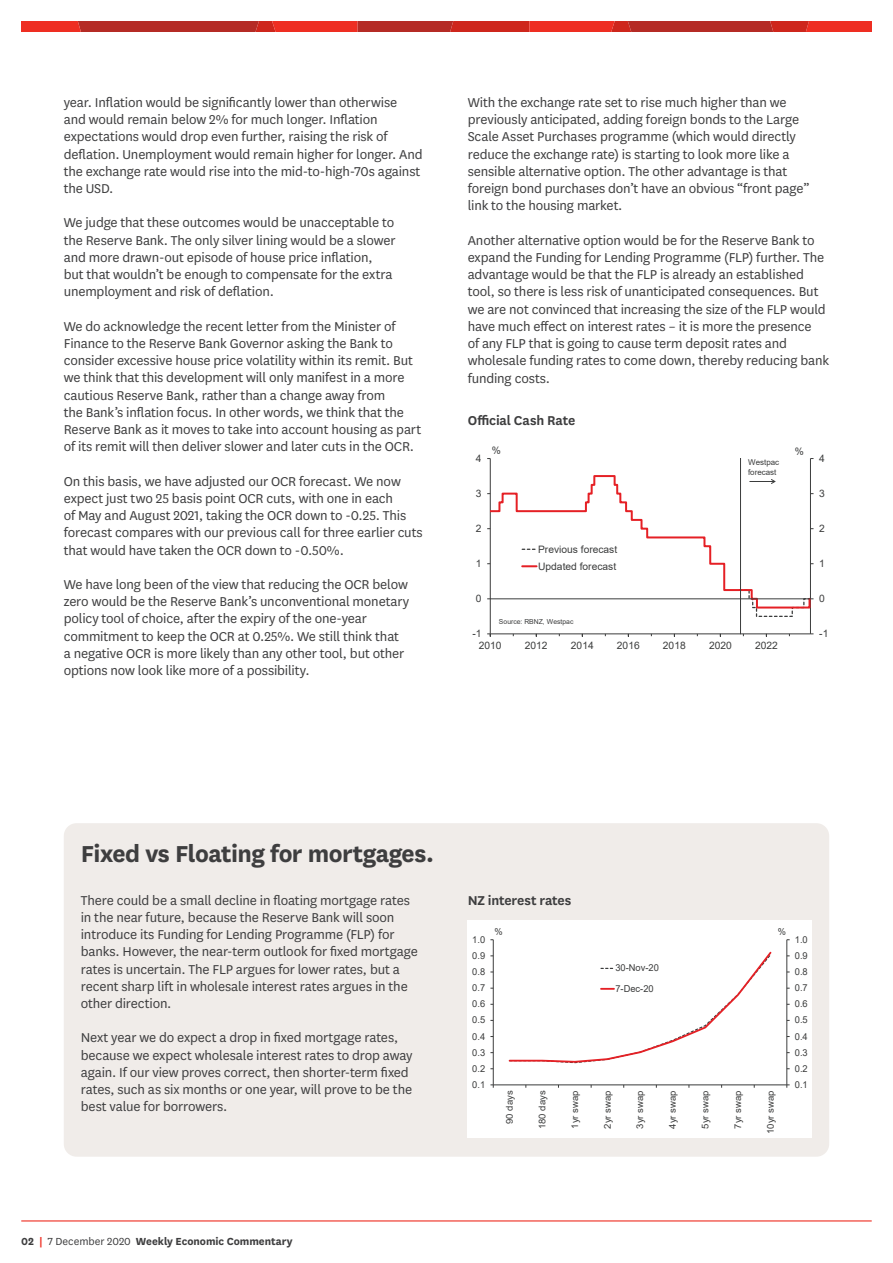
<style>
.page{position:relative;width:893px;height:1263px;background:#fff}
.page>*{position:absolute;margin:0;border:0;box-sizing:border-box;transform-origin:0 0}
.t1{font:700 27px "National LF";letter-spacing:-.02em;color:#3e3e3f}
.t2{font:15px/17.2px "National LF";letter-spacing:-.01em;color:#3e3e3f}
.t3{font:600 15px "National LF";letter-spacing:-.01em;color:#3e3e3f}
.t4{font:700 12px "National LF";letter-spacing:-.005em;color:#3e3e3f}
.t5{font:10.2px/17px "Arial";color:#3b3c3c}
.t6{font:9.45px/20.4px "Arial";color:#3b3c3c}
.t7{font:9.3px "Arial";color:#3b3c3c}
.t8{font:7.95px/9.6px "Arial";color:#3b3c3c}
.t9{font:6.9px "Arial";color:#3b3c3c}
.s1{color:#ee2e22}
.s2{font-weight:400}
</style>
<div class="page">
<hr style="left:21px;top:1220px;width:851px;height:1px;background:#ee2e22">
<svg style="left:21px;top:21px;width:851px;height:11px;background:#cc2b22"></svg>
<hr style="left:810px;top:458px;width:1px;height:176px;background:#3b3c3c">
<hr style="left:490px;top:458px;width:1px;height:176px;background:#3b3c3c">
<hr style="left:490px;top:634px;width:320px;height:1px;background:#3b3c3c">
<hr style="left:740px;top:458px;width:1px;height:176px;background:#3b3c3c">
<svg style="left:487px;top:474px;width:326px;height:144px"></svg>
<div style="left:64px;top:823px;width:765px;height:334px;background:#f0ece9;border-radius:13px"></div>
<div style="left:468px;top:920px;width:344px;height:218px;background:#fff"></div>
<hr style="left:787px;top:940px;width:1px;height:145px;background:#3b3c3c">
<hr style="left:493px;top:940px;width:1px;height:145px;background:#3b3c3c">
<hr style="left:493px;top:1084px;width:294px;height:1px;background:#3b3c3c">
<svg style="left:490px;top:1084px;width:4px;height:4px"></svg>
<svg style="left:508px;top:951px;width:264px;height:113px"></svg>
<p class="t2" style="left:64px;top:93px;width:360px">year. Inflation would be significantly lower than otherwise and would remain below 2% for much longer. Inflation expectations would drop even further, raising the risk of deflation. Unemployment would remain higher for longer. And the exchange rate would rise into the mid-to-high-70s against the USD.</p>
<p class="t2" style="left:64px;top:213px;width:333px">We judge that these outcomes would be unacceptable to the Reserve Bank. The only silver lining would be a slower and more drawn-out episode of house price inflation, but that wouldn’t be enough to compensate for the extra unemployment and risk of deflation.</p>
<p class="t2" style="left:64px;top:317px;width:359px">We do acknowledge the recent letter from the Minister of Finance to the Reserve Bank Governor asking the Bank to consider excessive house price volatility within its remit. But we think that this development will only manifest in a more cautious Reserve Bank, rather than a change away from<br>the Bank’s inflation focus. In other words, we think that the Reserve Bank as it moves to take into account housing as part of its remit will then deliver slower and later cuts in the OCR.</p>
<p class="t2" style="left:64px;top:472px;width:360px">On this basis, we have adjusted our OCR forecast. We now expect just two 25 basis point OCR cuts, with one in each<br>of May and August 2021, taking the OCR down to -0.25. This forecast compares with our previous call for three earlier cuts that would have taken the OCR down to -0.50%.</p>
<p class="t2" style="left:64px;top:575px;width:347px">We have long been of the view that reducing the OCR below zero would be the Reserve Bank’s unconventional monetary policy tool of choice, after the expiry of the one-year commitment to keep the OCR at 0.25%. We still think that a negative OCR is more likely than any other tool, but other options now look like more of a possibility.</p>
<p class="t2" style="left:468px;top:93px;width:343px">With the exchange rate set to rise much higher than we previously anticipated, adding foreign bonds to the Large Scale Asset Purchases programme (which would directly reduce the exchange rate) is starting to look more like a sensible alternative option. The other advantage is that foreign bond purchases don’t have an obvious “front page” link to the housing market.</p>
<p class="t2" style="left:468px;top:231px;width:363px">Another alternative option would be for the Reserve Bank to expand the Funding for Lending Programme (FLP) further. The advantage would be that the FLP is already an established tool, so there is less risk of unanticipated consequences. But we are not convinced that increasing the size of the FLP would have much effect on interest rates – it is more the presence<br>of any FLP that is going to cause term deposit rates and wholesale funding rates to come down, thereby reducing bank funding costs.</p>
<p class="t3" style="left:468px;top:410px;width:109px">Official Cash Rate</p>
<p class="t5" style="left:476px;top:450px;width:7px">4</p>
<p class="t5" style="left:492px;top:441px;width:11px">%</p>
<p class="t8" style="left:748px;top:458px;width:33px">Westpac forecast</p>
<p class="t5" style="left:795px;top:442px;width:11px">%</p>
<p class="t5" style="left:819px;top:450px;width:7px">4</p>
<p class="t5" style="left:476px;top:485px;width:7px">3</p>
<p class="t5" style="left:819px;top:485px;width:7px">3</p>
<p class="t5" style="left:476px;top:520px;width:7px">2</p>
<p class="t5" style="left:819px;top:520px;width:7px">2</p>
<p class="t5" style="left:476px;top:555px;width:7px">1</p>
<p class="t5" style="left:538px;top:540px;width:81px">Previous forecast<br>Updated forecast</p>
<p class="t5" style="left:819px;top:555px;width:7px">1</p>
<p class="t5" style="left:476px;top:590px;width:7px">0</p>
<p class="t5" style="left:819px;top:590px;width:7px">0</p>
<p class="t9" style="left:499px;top:617px;width:76px">Source: RBNZ, Westpac</p>
<p class="t5" style="left:472px;top:625px;width:11px">-1</p>
<p class="t5" style="left:819px;top:625px;width:11px">-1</p>
<p class="t5" style="left:479px;top:637px;width:24px">2010</p>
<p class="t5" style="left:525px;top:637px;width:24px">2012</p>
<p class="t5" style="left:571px;top:637px;width:24px">2014</p>
<p class="t5" style="left:617px;top:637px;width:24px">2016</p>
<p class="t5" style="left:663px;top:637px;width:24px">2018</p>
<p class="t5" style="left:709px;top:637px;width:24px">2020</p>
<p class="t5" style="left:755px;top:637px;width:24px">2022</p>
<h1 class="t1" style="left:81px;top:834px;width:355px">Fixed vs Floating for mortgages.</h1>
<p class="t2" style="left:81px;top:891px;width:339px">There could be a small decline in floating mortgage rates in the near future, because the Reserve Bank will soon introduce its Funding for Lending Programme (FLP) for banks. However, the near-term outlook for fixed mortgage rates is uncertain. The FLP argues for lower rates, but a recent sharp lift in wholesale interest rates argues in the other direction.</p>
<p class="t2" style="left:81px;top:1028px;width:333px">Next year we do expect a drop in fixed mortgage rates, because we expect wholesale interest rates to drop away again. If our view proves correct, then shorter-term fixed rates, such as six months or one year, will prove to be the best value for borrowers.</p>
<p class="t3" style="left:468px;top:890px;width:105px">NZ interest rates</p>
<p class="t6" style="left:472px;top:929px;width:14px">1.0</p>
<p class="t6" style="left:472px;top:945px;width:14px">0.9</p>
<p class="t6" style="left:472px;top:961px;width:14px">0.8</p>
<p class="t6" style="left:472px;top:977px;width:14px">0.7</p>
<p class="t6" style="left:495px;top:921px;width:10px">%</p>
<p class="t6" style="left:778px;top:922px;width:10px">%</p>
<p class="t6" style="left:615px;top:958px;width:45px">30-Nov-20<br>7-Dec-20</p>
<p class="t6" style="left:795px;top:929px;width:14px">1.0</p>
<p class="t6" style="left:795px;top:945px;width:14px">0.9</p>
<p class="t6" style="left:795px;top:961px;width:14px">0.8</p>
<p class="t6" style="left:795px;top:977px;width:14px">0.7</p>
<p class="t6" style="left:472px;top:994px;width:14px">0.6</p>
<p class="t6" style="left:795px;top:994px;width:14px">0.6</p>
<p class="t6" style="left:472px;top:1010px;width:14px">0.5</p>
<p class="t6" style="left:795px;top:1010px;width:14px">0.5</p>
<p class="t6" style="left:472px;top:1026px;width:14px">0.4</p>
<p class="t6" style="left:795px;top:1026px;width:14px">0.4</p>
<p class="t6" style="left:472px;top:1042px;width:14px">0.3</p>
<p class="t6" style="left:795px;top:1042px;width:14px">0.3</p>
<p class="t6" style="left:472px;top:1058px;width:14px">0.2</p>
<p class="t6" style="left:795px;top:1058px;width:14px">0.2</p>
<p class="t6" style="left:472px;top:1074px;width:14px">0.1</p>
<p class="t6" style="left:795px;top:1074px;width:14px">0.1</p>
<p class="t7" style="left:503px;top:1124px;width:35px;rotate:-90deg">90 days</p>
<p class="t7" style="left:536px;top:1129px;width:40px;rotate:-90deg">180 days</p>
<p class="t7" style="left:568px;top:1129px;width:40px;rotate:-90deg">1yr swap</p>
<p class="t7" style="left:601px;top:1129px;width:40px;rotate:-90deg">2yr swap</p>
<p class="t7" style="left:634px;top:1129px;width:40px;rotate:-90deg">3yr swap</p>
<p class="t7" style="left:666px;top:1129px;width:40px;rotate:-90deg">4yr swap</p>
<p class="t7" style="left:699px;top:1129px;width:40px;rotate:-90deg">5yr swap</p>
<p class="t7" style="left:731px;top:1129px;width:40px;rotate:-90deg">7yr swap</p>
<p class="t7" style="left:764px;top:1134px;width:45px;rotate:-90deg">10yr swap</p>
<p class="t4" style="left:21px;top:1233px;width:273px">02 <span class="s1">|</span> <span class="s2">7 December 2020</span> Weekly Economic Commentary</p>
</div>
